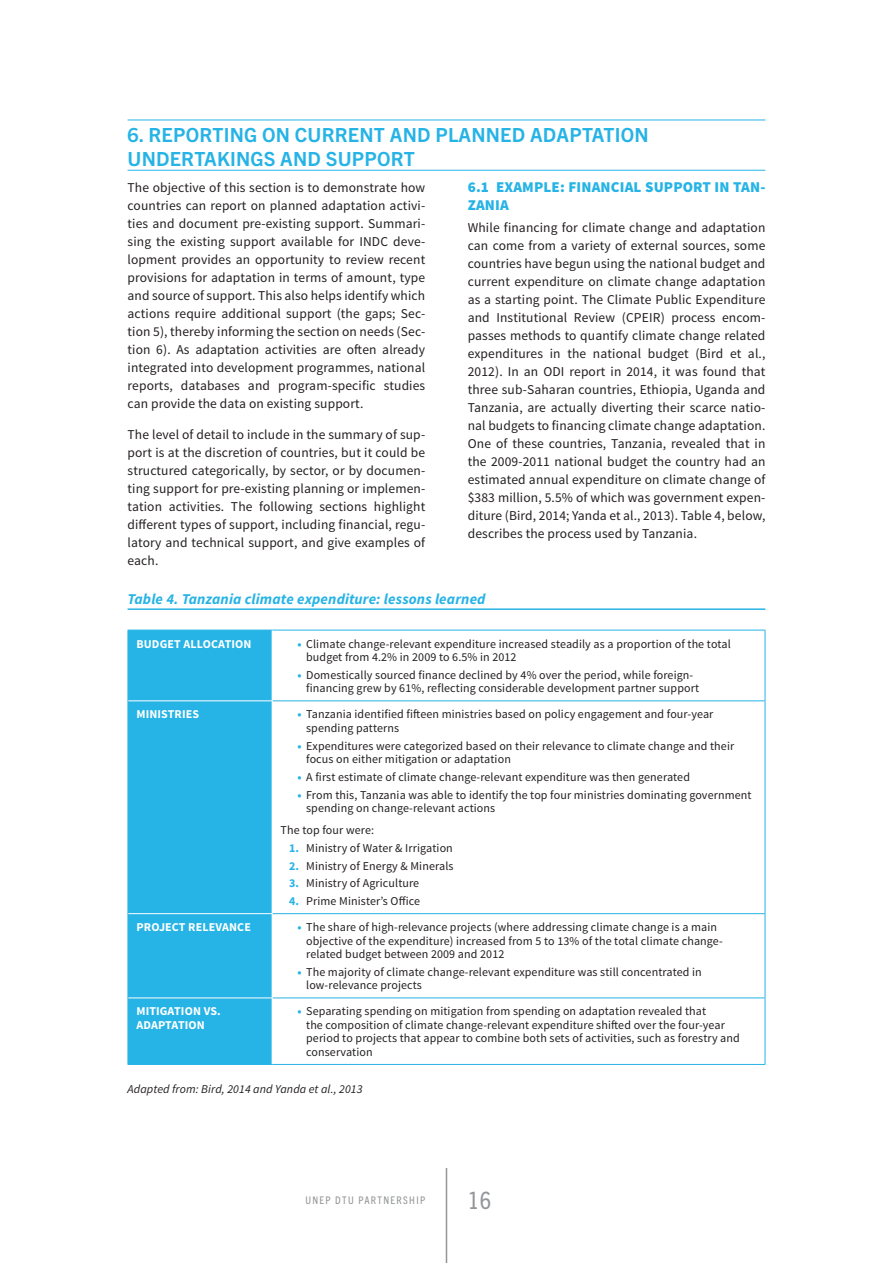
<style>
.page{position:relative;width:893px;height:1263px;background:#fff}
.page>*{position:absolute;margin:0;border:0;box-sizing:border-box;transform-origin:0 0}
.t1{font:condensed 24px "Trade Gothic Next LT Pro";color:#939598}
.SUBTITLE{font:700 19.5px/24px "Trade Gothic Next LT Pro";letter-spacing:.01em;color:#26b3e6}
.Table-TITLE{font:italic 700 15px "Source Sans Pro";letter-spacing:.01em;color:#26b3e6}
.interTitle{font:900 15px/18px "Source Sans Pro";letter-spacing:.01em;color:#26b3e6}
.TXT_2-col{font:13.5px/18px "Source Sans Pro";letter-spacing:.01em;color:#231f20;text-align:justify}
.TXT-table{font:12px/13.5px "Source Sans Pro";letter-spacing:.01em;color:#231f20}
.HEADING-table{font:700 12px/13.5px "Source Sans Pro";letter-spacing:.01em;color:#fff}
.sources{font:italic 12px "Source Sans Pro";letter-spacing:.01em;color:#231f20}
.t2{font:condensed 10.5px "Trade Gothic Next LT Pro";letter-spacing:.125em;color:#939598}
.s1{font-weight:700;color:#26b3e6}
</style>
<div class="page">
<hr style="left:446px;top:1168px;width:1px;height:95px;background:#939598">
<hr style="left:128px;top:120px;width:637px;height:1px;background:#26b3e6">
<hr style="left:128px;top:170px;width:637px;height:1px;background:#26b3e6">
<hr style="left:128px;top:608px;width:637px;height:2px;background:#26b3e6">
<div style="left:129px;top:631px;width:143px;height:433px;background:#26b3e6"></div>
<svg style="left:273px;top:631px;width:492px;height:433px"></svg>
<hr style="left:272px;top:630px;width:493px;height:1px;background:#26b3e6">
<hr style="left:765px;top:630px;width:1px;height:70px;background:#26b3e6">
<hr style="left:273px;top:700px;width:492px;height:1px;background:#26b3e6">
<hr style="left:765px;top:701px;width:1px;height:212px;background:#26b3e6">
<hr style="left:273px;top:913px;width:492px;height:1px;background:#26b3e6">
<hr style="left:765px;top:914px;width:1px;height:83px;background:#26b3e6">
<hr style="left:273px;top:997px;width:492px;height:1px;background:#26b3e6">
<hr style="left:765px;top:998px;width:1px;height:66px;background:#26b3e6">
<hr style="left:272px;top:1064px;width:493px;height:1px;background:#26b3e6">
<hr style="left:128px;top:630px;width:144px;height:1px;background:#26b3e6">
<hr style="left:128px;top:630px;width:1px;height:71px;background:#26b3e6">
<hr style="left:128px;top:701px;width:1px;height:213px;background:#26b3e6">
<hr style="left:128px;top:914px;width:1px;height:84px;background:#26b3e6">
<hr style="left:128px;top:998px;width:1px;height:66px;background:#26b3e6">
<hr style="left:128px;top:1064px;width:144px;height:1px;background:#26b3e6">
<hr style="left:272px;top:630px;width:1px;height:70px;background:#fff">
<hr style="left:128px;top:700px;width:145px;height:1px;background:#fff">
<hr style="left:128px;top:913px;width:145px;height:1px;background:#fff">
<hr style="left:128px;top:997px;width:145px;height:1px;background:#fff">
<p class="SUBTITLE" style="left:128px;top:121px;width:523px">6. REPORTING ON CURRENT AND PLANNED ADAPTATION<br>UNDERTAKINGS AND SUPPORT</p>
<p class="TXT_2-col" style="left:128px;top:179px;width:299px">The objective of this section is to demonstrate how countries can report on planned adaptation activi&shy;ties and document pre-existing support. Summari&shy;sing the existing support available for INDC deve&shy;lopment provides an opportunity to review recent provisions for adaptation in terms of amount, type and source of support. This also helps identify which actions require additional support (the gaps; Sec&shy;tion 5), thereby informing the section on needs (Sec&shy;tion 6). As adaptation activities are often already integrated into development programmes, national reports, databases and program-specific studies can provide the data on existing support.</p>
<p class="TXT_2-col" style="left:128px;top:426px;width:299px">The level of detail to include in the summary of sup&shy;port is at the discretion of countries, but it could be structured categorically, by sector, or by documen&shy;ting support for pre-existing planning or implemen&shy;tation activities. The following sections highlight different types of support, including financial, regu&shy;latory and technical support, and give examples of each.</p>
<p class="interTitle" style="left:468px;top:179px;width:299px">6.1 EXAMPLE: FINANCIAL SUPPORT IN TAN-<br>ZANIA</p>
<p class="TXT_2-col" style="left:468px;top:219px;width:299px">While financing for climate change and adaptation can come from a variety of external sources, some countries have begun using the national budget and current expenditure on climate change adaptation as a starting point. The Climate Public Expenditure and Institutional Review (CPEIR) process encom&shy;passes methods to quantify climate change related expenditures in the national budget (Bird et al., 2012). In an ODI report in 2014, it was found that three sub-Saharan countries, Ethiopia, Uganda and Tanzania, are actually diverting their scarce natio&shy;nal budgets to financing climate change adaptation.<br>One of these countries, Tanzania, revealed that in the 2009-2011 national budget the country had an estimated annual expenditure on climate change of $383 million, 5.5% of which was government expen&shy;diture (Bird, 2014; Yanda et al., 2013). Table 4, below, describes the process used by Tanzania.</p>
<p class="Table-TITLE" style="left:128px;top:590px;width:359px">Table 4. Tanzania climate expenditure: lessons learned</p>
<p class="HEADING-table" style="left:136px;top:637px;width:117px">BUDGET ALLOCATION</p>
<p class="TXT-table" style="left:306px;top:637px;width:426px;text-indent:-9px"><span class="s1">•</span> Climate change-relevant expenditure increased steadily as a proportion of the total budget from 4.2% in 2009 to 6.5% in 2012</p>
<p class="TXT-table" style="left:306px;top:668px;width:394px;text-indent:-9px"><span class="s1">•</span> Domestically sourced finance declined by 4% over the period, while foreign&shy;financing grew by 61%, reflecting considerable development partner support</p>
<p class="HEADING-table" style="left:136px;top:708px;width:64px">MINISTRIES</p>
<p class="TXT-table" style="left:306px;top:708px;width:409px;text-indent:-9px"><span class="s1">•</span> Tanzania identified fifteen ministries based on policy engagement and four-year spending patterns</p>
<p class="TXT-table" style="left:306px;top:739px;width:430px;text-indent:-9px"><span class="s1">•</span> Expenditures were categorized based on their relevance to climate change and their focus on either mitigation or adaptation</p>
<p class="TXT-table" style="left:298px;top:770px;width:394px"><span class="s1">•</span> A first estimate of climate change-relevant expenditure was then generated</p>
<p class="TXT-table" style="left:306px;top:788px;width:447px;text-indent:-9px"><span class="s1">•</span> From this, Tanzania was able to identify the top four ministries dominating government spending on change-relevant actions</p>
<p class="TXT-table" style="left:281px;top:824px;width:95px">The top four were:</p>
<p class="TXT-table" style="left:289px;top:841px;width:165px"><span class="s1">1.</span> Ministry of Water &amp; Irrigation</p>
<p class="TXT-table" style="left:289px;top:859px;width:166px"><span class="s1">2.</span> Ministry of Energy &amp; Minerals</p>
<p class="TXT-table" style="left:289px;top:877px;width:132px"><span class="s1">3.</span> Ministry of Agriculture</p>
<p class="TXT-table" style="left:289px;top:895px;width:132px"><span class="s1">4.</span> Prime Minister’s Office</p>
<p class="HEADING-table" style="left:136px;top:921px;width:116px">PROJECT RELEVANCE</p>
<p class="TXT-table" style="left:306px;top:921px;width:418px;text-indent:-9px"><span class="s1">•</span> The share of high-relevance projects (where addressing climate change is a main objective of the expenditure) increased from 5 to 13% of the total climate change&shy;related budget between 2009 and 2012</p>
<p class="TXT-table" style="left:306px;top:965px;width:397px;text-indent:-9px"><span class="s1">•</span> The majority of climate change-relevant expenditure was still concentrated in low-relevance projects</p>
<p class="HEADING-table" style="left:136px;top:1005px;width:86px">MITIGATION VS.<br>ADAPTATION</p>
<p class="TXT-table" style="left:306px;top:1005px;width:435px;text-indent:-9px"><span class="s1">•</span> Separating spending on mitigation from spending on adaptation revealed that<br>the composition of climate change-relevant expenditure shifted over the four-year period to projects that appear to combine both sets of activities, such as forestry and conservation</p>
<p class="sources" style="left:128px;top:1081px;width:237px">Adapted from: Bird, 2014 and Yanda et al., 2013</p>
<p class="t2" style="left:305px;top:1193px;width:121px">UNEP DTU PARTNERSHIP</p>
<h1 class="t1" style="left:468px;top:1184px;width:25px">16</h1>
</div>
